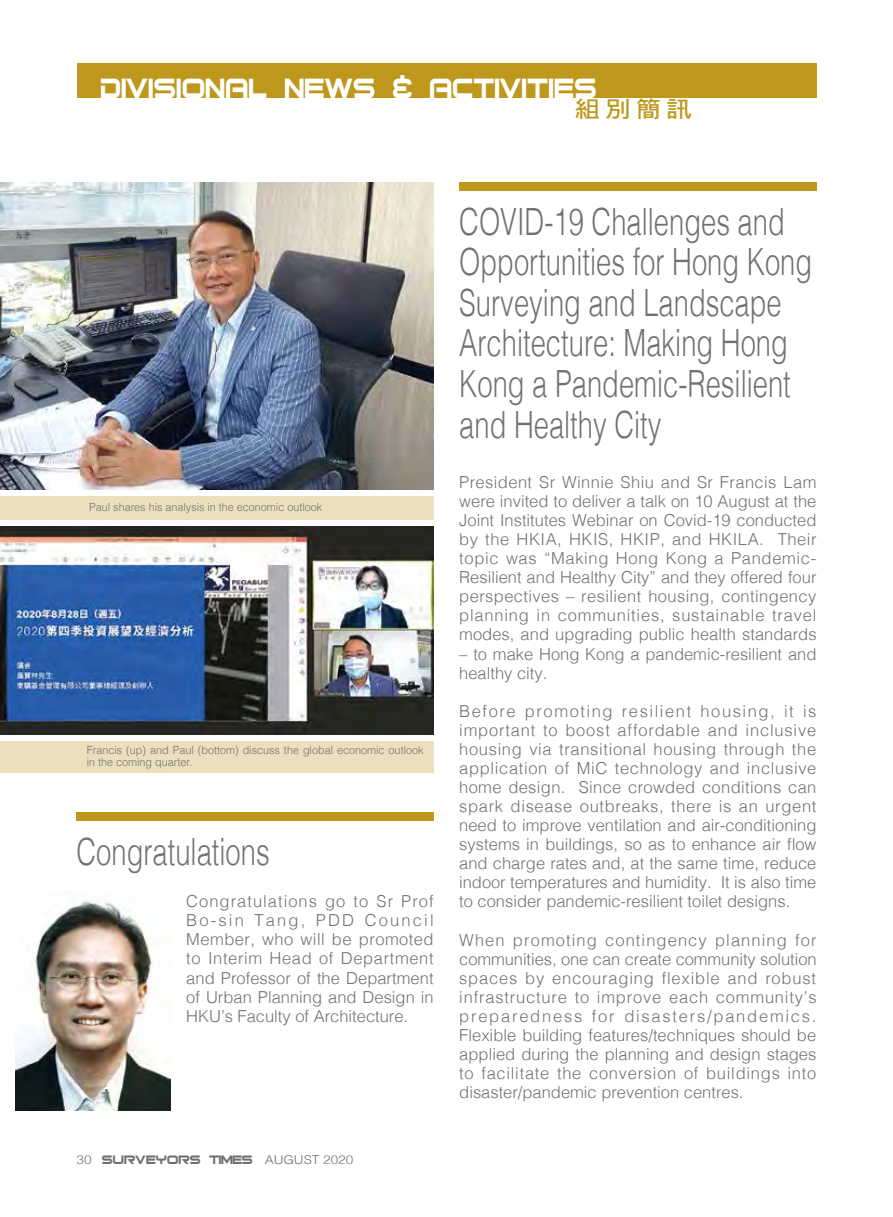
<style>
.page{position:relative;width:893px;height:1217px;background:#fff}
.page>*{position:absolute;margin:0;border:0;box-sizing:border-box;transform-origin:0 0}
.t1{font:300 37.5px/40.5px "Helvetica";color:#727171;scale:.73 1}
.t2{font:37.5px "Bitsumishi";color:#fff;scale:.9 1}
.t3{font:22.95px "DF Hei Bd HK BF";color:#be981c;scale:1.11 1}
.t4{font:300 16.5px/19px "Helvetica";color:#727171;text-align:justify}
.t5{font:16.5px "Bitsumishi";color:#727171}
.t6{font:300 11.25px/12px "Helvetica";color:#727171;scale:.96 1}
.s1{font-family:"Helvetica";font-weight:300;font-size:12.15px}
</style>
<div class="page">
<div style="left:77px;top:64px;width:739px;height:34px;background:#be981c"></div>
<div style="left:77px;top:812px;width:357px;height:8px;background:#be981c"></div>
<div style="left:459px;top:182px;width:357px;height:9px;background:#be981c"></div>
<div style="left:0;top:740px;width:434px;height:32px;background:#ecdfbd"></div>
<img style="left:0;top:526px;width:434px;height:208px">
<img style="left:15px;top:900px;width:155px;height:210px">
<div style="left:0;top:495px;width:434px;height:24px;background:#ecdfbd"></div>
<img style="left:0;top:182px;width:434px;height:307px">
<h1 class="t2" style="left:101px;top:73px;width:553px">DIVISIONAL NEWS &amp; ACTIVITIES</h1>
<h2 class="t3" style="left:575px;top:97px;width:107px">組別簡訊</h2>
<p class="t6" style="left:89px;top:500px;width:244px">Paul shares his analysis in the economic outlook</p>
<p class="t6" style="left:87px;top:743px;width:352px">Francis (up) and Paul (bottom) discuss the global economic outlook in the coming quarter.</p>
<h1 class="t1" style="left:77px;top:828px;width:266px">Congratulations</h1>
<p class="t4" style="left:186px;top:890px;width:249px">Congratulations go to Sr Prof Bo-sin Tang, PDD Council Member, who will be promoted to Interim Head of Department and Professor of the Department of Urban Planning and Design in HKU’s Faculty of Architecture.</p>
<p class="t5" style="left:77px;top:1152px;width:278px"><span class="s1">30</span> SURVEYORS TIMES <span class="s1">AUGUST 2020</span></p>
<h1 class="t1" style="left:459px;top:198px;width:485px">COVID-19 Challenges and<br>Opportunities for Hong Kong<br>Surveying and Landscape<br>Architecture: Making Hong<br>Kong a Pandemic-Resilient and Healthy City</h1>
<p class="t4" style="left:459px;top:471px;width:359px">President Sr Winnie Shiu and Sr Francis Lam were invited to deliver a talk on 10 August at the Joint Institutes Webinar on Covid-19 conducted by the HKIA, HKIS, HKIP, and HKILA. Their topic was “Making Hong Kong a Pandemic-Resilient and Healthy City” and they offered four perspectives – resilient housing, contingency planning in communities, sustainable travel modes, and upgrading public health standards</p>
<p class="t4" style="left:459px;top:642px;width:359px">– to make Hong Kong a pandemic-resilient and healthy city.</p>
<p class="t4" style="left:459px;top:700px;width:359px">Before promoting resilient housing, it is important to boost affordable and inclusive housing via transitional housing through the application of MiC technology and inclusive home design. Since crowded conditions can spark disease outbreaks, there is an urgent need to improve ventilation and air-conditioning systems in buildings, so as to enhance air flow and charge rates and, at the same time, reduce indoor temperatures and humidity. It is also time to consider pandemic-resilient toilet designs.</p>
<p class="t4" style="left:459px;top:928px;width:359px">When promoting contingency planning for communities, one can create community solution spaces by encouraging flexible and robust infrastructure to improve each community’s preparedness for disasters/pandemics.<br>Flexible building features/techniques should be applied during the planning and design stages to facilitate the conversion of buildings into disaster/pandemic prevention centres.</p>
</div>
